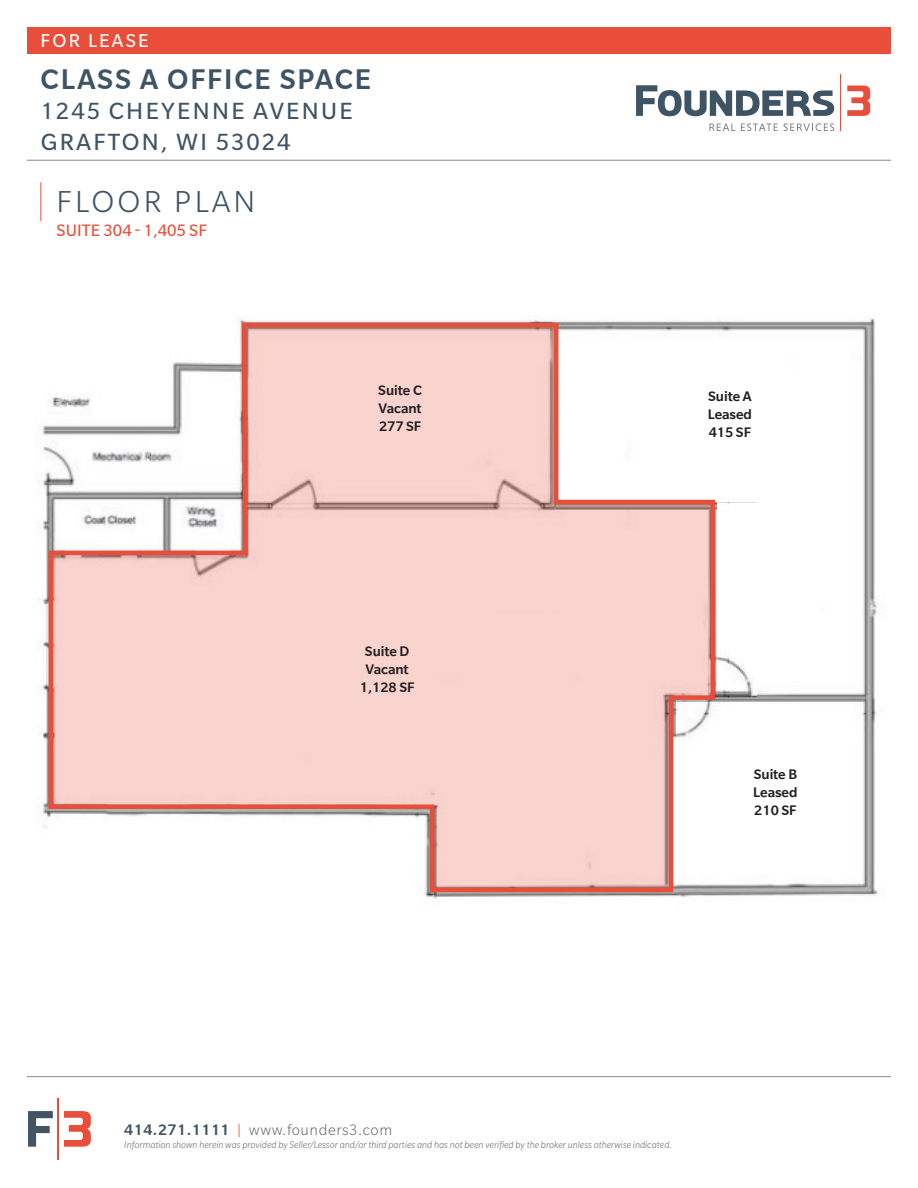
<style>
.page{position:relative;width:918px;height:1188px;background:#fff}
.page>*{position:absolute;margin:0;border:0;box-sizing:border-box;transform-origin:0 0}
.t1{font:300 33px "Slate Pro";letter-spacing:.1em;color:#3e5364}
.t2{font:500 30.75px "Slate Pro";letter-spacing:.06em;color:#3e5364}
.t3{font:25.5px/30.6px "Slate Pro";letter-spacing:.09em;color:#3e5364}
.t4{font:20.25px "Slate Pro";letter-spacing:.11em;color:#fff}
.t5{font:18px "Slate Pro";letter-spacing:.01em;color:#e94e3a}
.t6{font:300 16.5px "Slate Pro";letter-spacing:.035em;color:#757679}
.t7{font:500 15px "Slate Pro";color:#231f20}
.t8{font:italic 300 10.5px "Slate Pro";color:#757679}
.s1{font-weight:500;color:#3e5364}
.s2{color:#e94e3a}
</style>
<div class="page">
<div style="left:27px;top:27px;width:864px;height:27px;background:#e94e3a"></div>
<hr style="left:840px;top:74px;width:1px;height:57px;background:#e94e3a">
<svg style="left:636px;top:85px;width:198px;height:31px"></svg>
<svg style="left:847px;top:86px;width:23px;height:30px"></svg>
<svg style="left:709px;top:124px;width:26px;height:7px"></svg>
<svg style="left:741px;top:123px;width:37px;height:8px"></svg>
<svg style="left:784px;top:123px;width:50px;height:8px"></svg>
<hr style="left:27px;top:160px;width:864px;height:1px;background:#7d8995">
<hr style="left:27px;top:1076px;width:864px;height:1px;background:#7d8995">
<hr style="left:58px;top:1098px;width:1px;height:62px;background:#e94e3a">
<svg style="left:28px;top:1111px;width:25px;height:36px"></svg>
<svg style="left:64px;top:1111px;width:27px;height:36px"></svg>
<hr style="left:40px;top:182px;width:1px;height:39px;background:#e94e3a">
<img style="left:38px;top:317px;width:840px;height:582px">
<img style="left:717px;top:502px;width:40px;height:196px">
<svg style="left:46px;top:318px;width:671px;height:576px"></svg>
<h3 class="t4" style="left:41px;top:30px;width:110px">FOR LEASE</h3>
<h2 class="t2" style="left:41px;top:60px;width:332px">CLASS A OFFICE SPACE</h2>
<h3 class="t3" style="left:41px;top:96px;width:313px">1245 CHEYENNE AVENUE<br>GRAFTON, WI 53024</h3>
<p class="t1" style="left:56px;top:185px;width:200px">FLOOR PLAN</p>
<p class="t5" style="left:56px;top:221px;width:152px">SUITE 304 - 1,405 SF</p>
<p class="t7" style="left:378px;top:381px;width:45px">Suite C</p>
<p class="t7" style="left:379px;top:399px;width:45px">Vacant</p>
<p class="t7" style="left:379px;top:417px;width:44px">277 SF</p>
<p class="t7" style="left:365px;top:642px;width:46px">Suite D</p>
<p class="t7" style="left:366px;top:660px;width:45px">Vacant</p>
<p class="t7" style="left:360px;top:678px;width:56px">1,128 SF</p>
<p class="t7" style="left:708px;top:387px;width:45px">Suite A</p>
<p class="t7" style="left:708px;top:405px;width:46px">Leased</p>
<p class="t7" style="left:709px;top:423px;width:44px">415 SF</p>
<p class="t7" style="left:754px;top:765px;width:45px">Suite B</p>
<p class="t7" style="left:753px;top:783px;width:46px">Leased</p>
<p class="t7" style="left:754px;top:801px;width:44px">210 SF</p>
<h3 class="t6" style="left:124px;top:1122px;width:270px"><span class="s1">414.271.1111</span> <span class="s2">|</span> www.founders3.com</h3>
<p class="t8" style="left:124px;top:1139px;width:549px">Information shown herein was provided by Seller/Lessor and/or third parties and has not been verified by the broker unless otherwise indicated.</p>
</div>
